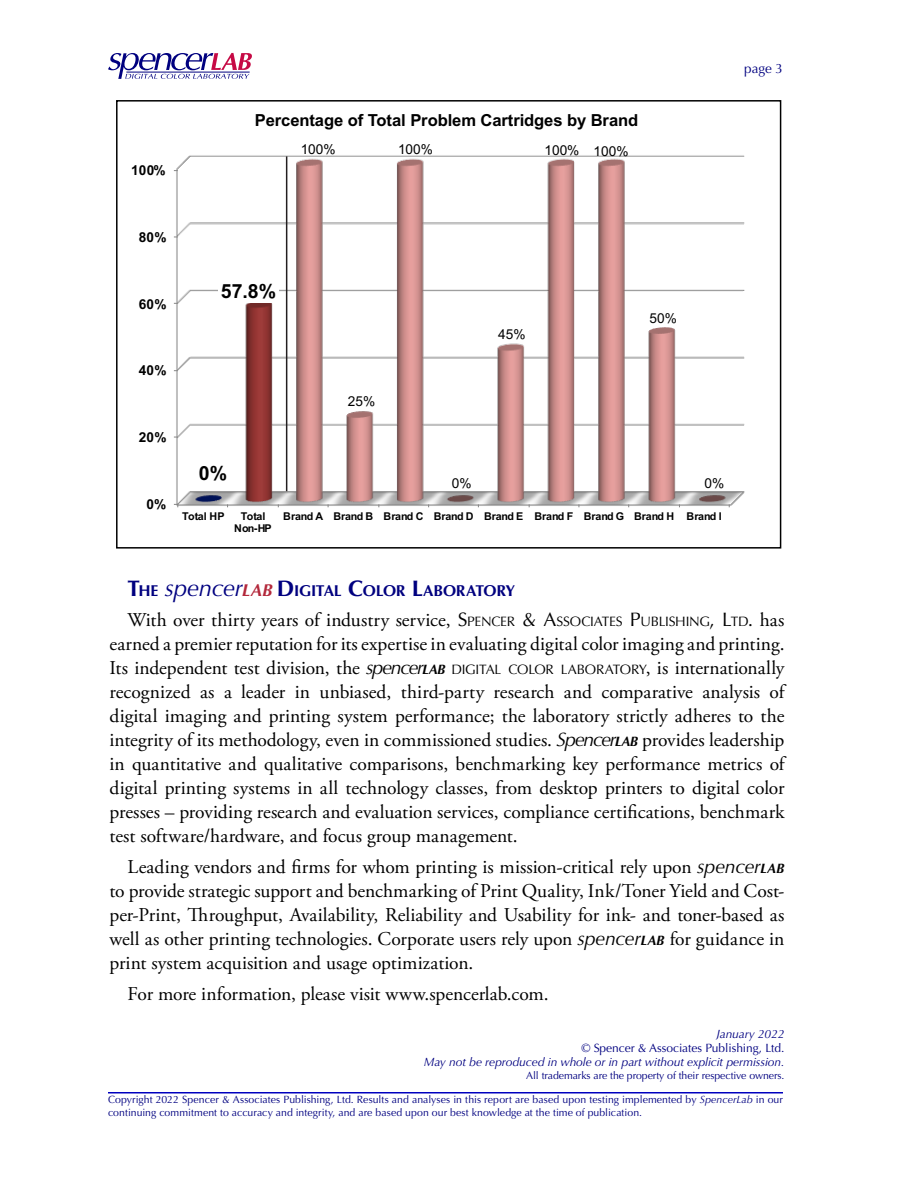
<style>
.page{position:relative;width:918px;height:1188px;background:#fff}
.page>*{position:absolute;margin:0;border:0;box-sizing:border-box;transform-origin:0 0}
.t1{font:19.5px/24px "Adobe Garamond Pro";color:#000;text-align:justify}
.t2{font:700 19.5px "Arial";color:#000}
.t3{font:700 16.65px "Arial";letter-spacing:-.005em;color:#000}
.t4{font:700 15.75px "Optima";letter-spacing:-.015em;color:#00007f}
.t5{font:13.65px "Arial";color:#000}
.t6{font:700 13.65px "Arial";letter-spacing:.015em;color:#000}
.t7{font:13.5px "Optima";color:#000080}
.t8{font:italic 12px "Optima";letter-spacing:-.005em;color:#000080}
.t9{font:12px "Optima";letter-spacing:-.005em;color:#000080}
.t10{font:700 10.8px "Arial";letter-spacing:-.02em;color:#000}
.t11{font:700 10.8px/11.7px "Arial";letter-spacing:-.06em;color:#000;text-align:center}
.t12{font:10.5px/12.6px "Optima";color:#000080}
.s1{font-size:22.5px}
.s2{font-weight:400;font-style:italic;font-size:24px;color:#000080}
.s3{font-style:italic;font-size:17.25px;color:#b3283b}
.s4{font-family:"Optima"}
.s5{font-family:"Optima";font-size:13.65px}
.s6{font-family:"Optima";font-style:italic}
.s7{font-family:"Optima";font-weight:700;font-style:italic;font-size:13.65px}
.s8{font-style:italic}
</style>
<div class="page">
<hr style="left:108px;top:1092px;width:675px;height:2px;background:#0000bf">
<svg style="left:108px;top:53px;width:144px;height:26px"></svg>
<img style="left:175px;top:155px;width:570px;height:352px">
<div style="left:218px;top:277px;width:61px;height:26px;background:#fff"></div>
<div style="left:116px;top:100px;width:665px;height:449px;border:2px solid #000"></div>
<hr style="left:286px;top:156px;width:1px;height:335px;background:#231f20">
<p class="t6" style="left:131px;top:161px;width:36px">100%</p>
<p class="t3" style="left:255px;top:109px;width:385px">Percentage of Total Problem Cartridges by Brand</p>
<p class="t5" style="left:301px;top:140px;width:36px">100%</p>
<p class="t5" style="left:398px;top:139px;width:36px">100%</p>
<p class="t5" style="left:545px;top:142px;width:86px">100% 100%</p>
<p class="t7" style="left:744px;top:60px;width:40px">page 3</p>
<p class="t6" style="left:139px;top:228px;width:29px">80%</p>
<p class="t6" style="left:139px;top:294px;width:29px">60%</p>
<p class="t6" style="left:139px;top:361px;width:29px">40%</p>
<p class="t6" style="left:139px;top:428px;width:29px">20%</p>
<p class="t6" style="left:146px;top:494px;width:21px">0%</p>
<p class="t2" style="left:221px;top:277px;width:57px">57.8%</p>
<p class="t2" style="left:199px;top:460px;width:30px">0%</p>
<p class="t5" style="left:348px;top:392px;width:29px">25%</p>
<p class="t5" style="left:498px;top:325px;width:29px">45%</p>
<p class="t5" style="left:452px;top:474px;width:21px">0%</p>
<p class="t5" style="left:650px;top:309px;width:29px">50%</p>
<p class="t5" style="left:704px;top:474px;width:21px">0%</p>
<p class="t10" style="left:182px;top:509px;width:44px">Total HP</p>
<p class="t11" style="left:234px;top:511px;width:39px">Total<br>Non-HP</p>
<p class="t10" style="left:283px;top:509px;width:440px">Brand A Brand B Brand C Brand D Brand E Brand F Brand G Brand H Brand I</p>
<p class="t4" style="left:128px;top:581px;width:389px"><span class="s1">T</span>HE <span class="s2">spencer</span><span class="s3">LAB</span> <span class="s1">D</span>IGITAL <span class="s1">C</span>OLOR <span class="s1">L</span>ABORATORY</p>
<p class="t1" style="left:110px;top:609px;width:677px;text-indent:18px">With over thirty years of industry service, <span class="s4">S</span><span class="s5">PENCER</span> <span class="s4">&amp; A</span><span class="s5">SSOCIATES</span> <span class="s4">P</span> <span class="s5">UBLISHING</span><span class="s4">, L</span><span class="s5">TD</span><span class="s4">.</span> has earned a premier reputation for its expertise in evaluating digital color imaging and printing.<br>Its independent test division, the <span class="s6">spencer</span><span class="s7">LAB</span> <span class="s5">DIGITAL COLOR LABORATORY</span>, is internationally recognized as a leader in unbiased, third-party research and comparative analysis of digital imaging and printing system performance; the laboratory strictly adheres to the integrity of its methodology, even in commissioned studies. <span class="s6">Spencer</span><span class="s7">LAB</span> provides leadership in quantitative and qualitative comparisons, benchmarking key performance metrics of digital printing systems in all technology classes, from desktop printers to digital color presses – providing research and evaluation services, compliance certifications, benchmark test software/hardware, and focus group management.</p>
<p class="t1" style="left:110px;top:856px;width:677px;text-indent:18px">Leading vendors and firms for whom printing is mission-critical rely upon <span class="s6">spencer</span><span class="s7">LAB </span>to provide strategic support and benchmarking of Print Quality, Ink/Toner Yield and Cost&shy;per-Print, Throughput, Availability, Reliability and Usability for ink- and toner-based as well as other printing technologies. Corporate users rely upon <span class="s6">spencer</span><span class="s7">LAB</span> for guidance in print system acquisition and usage optimization.</p>
<p class="t1" style="left:128px;top:982px;width:423px">For more information, please visit www.spencerlab.com.</p>
<p class="t8" style="left:717px;top:1027px;width:69px">January 2022</p>
<p class="t9" style="left:581px;top:1041px;width:205px">© Spencer &amp; Associates Publishing, Ltd.</p>
<p class="t8" style="left:424px;top:1055px;width:362px">May not be reproduced in whole or in part without explicit permission.</p>
<p class="t12" style="left:526px;top:1069px;width:260px">All trademarks are the property of their respective owners.</p>
<p class="t12" style="left:108px;top:1094px;width:676px">Copyright 2022 Spencer &amp; Associates Publishing, Ltd. Results and analyses in this report are based upon testing implemented by <span class="s8">SpencerLab</span> in our continuing commitment to accuracy and integrity, and are based upon our best knowledge at the time of publication.</p>
</div>
